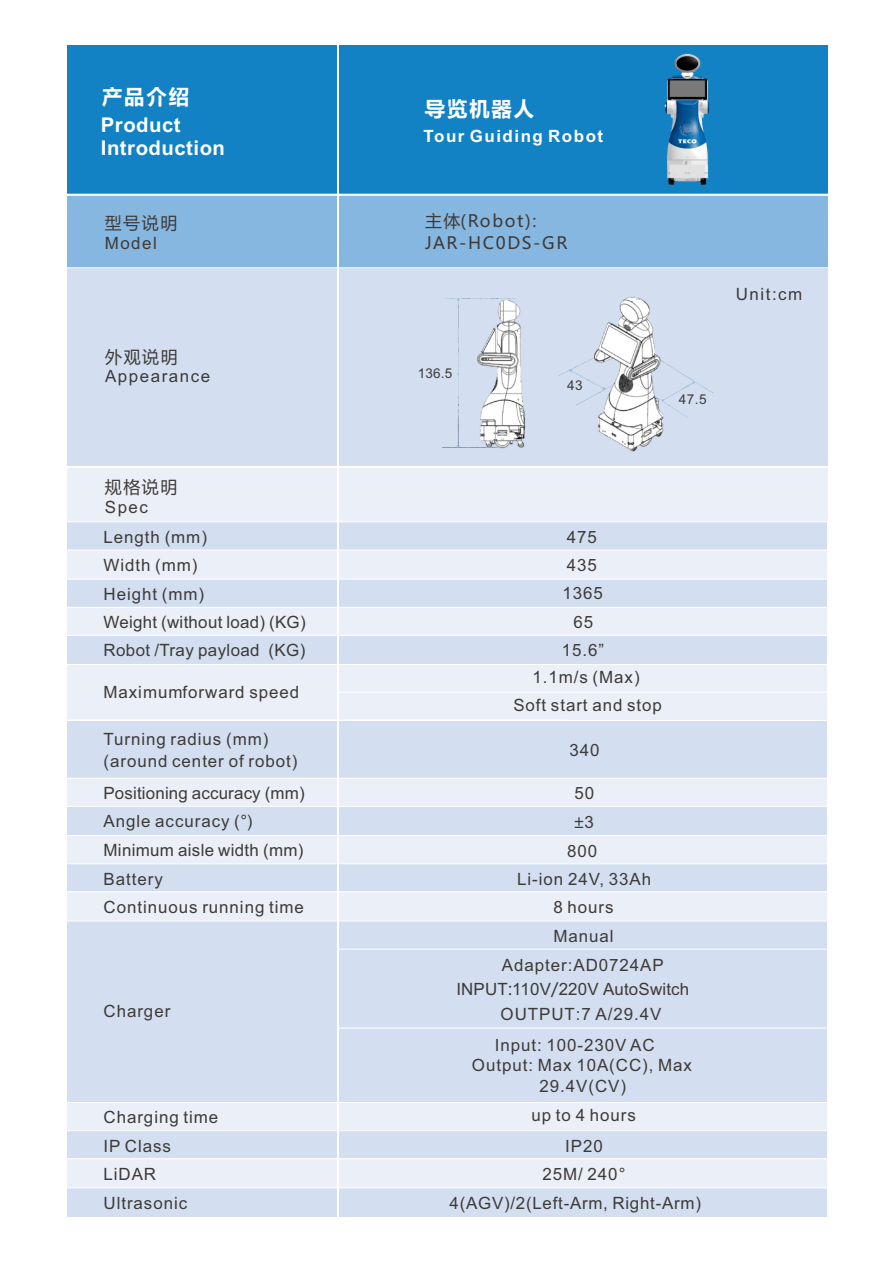
<style>
.page{position:relative;width:893px;height:1263px;background:#fff}
.page>*{position:absolute;margin:0;border:0;box-sizing:border-box;transform-origin:0 0}
.t1{font:700 20.25px/22.6px "Arial";letter-spacing:.025em;color:#fff}
.t2{font:700 20.25px "Microsoft Ya Hei";letter-spacing:.095em;color:#fff}
.t3{font:16.95px/28.2px "Arial";letter-spacing:.055em;color:#3e3a39;text-align:center}
.t4{font:16.95px/28.7px "Arial";letter-spacing:.01em;color:#3e3a39}
.t5{font:16.95px/28.3px "Arial";letter-spacing:.025em;color:#3e3a39}
.t6{font:16.95px/22.4px "Microsoft Ya Hei";letter-spacing:.095em;color:#3e3a39}
.t7{font:16.95px "Arial";letter-spacing:.02em;color:#3e3a39}
.t8{font:700 16.95px "Arial";letter-spacing:.09em;color:#fff}
.t9{font:16.95px "Arial";letter-spacing:.09em;color:#3e3a39}
.t10{font:13.5px "Arial";letter-spacing:.02em;color:#3e3a39}
.s1{font-family:"Arial"}
.s2{font-family:"Microsoft Ya Hei"}
</style>
<div class="page">
<div style="left:67px;top:268px;width:760px;height:198px;background:#d3dff0"></div>
<div style="left:67px;top:522px;width:270px;height:28px;background:#d3dff0"></div>
<div style="left:287px;top:522px;width:540px;height:28px;background:#d3dff0"></div>
<div style="left:67px;top:550px;width:270px;height:29px;background:#ebeff7"></div>
<div style="left:287px;top:550px;width:540px;height:29px;background:#ebeff7"></div>
<div style="left:67px;top:579px;width:270px;height:28px;background:#d3dff0"></div>
<div style="left:287px;top:579px;width:540px;height:28px;background:#d3dff0"></div>
<div style="left:67px;top:607px;width:272px;height:28px;background:#ebeff7"></div>
<div style="left:287px;top:607px;width:540px;height:28px;background:#ebeff7"></div>
<div style="left:67px;top:635px;width:270px;height:30px;background:#d3dff0"></div>
<div style="left:287px;top:635px;width:540px;height:30px;background:#d3dff0"></div>
<div style="left:67px;top:665px;width:270px;height:55px;background:#ebeff7"></div>
<div style="left:287px;top:665px;width:540px;height:55px;background:#ebeff7"></div>
<div style="left:67px;top:721px;width:270px;height:57px;background:#d3dff0"></div>
<div style="left:287px;top:721px;width:540px;height:57px;background:#d3dff0"></div>
<div style="left:67px;top:778px;width:270px;height:28px;background:#ebeff7"></div>
<div style="left:287px;top:778px;width:540px;height:28px;background:#ebeff7"></div>
<div style="left:67px;top:806px;width:270px;height:29px;background:#d3dff0"></div>
<div style="left:287px;top:806px;width:540px;height:29px;background:#d3dff0"></div>
<div style="left:67px;top:835px;width:270px;height:29px;background:#ebeff7"></div>
<div style="left:287px;top:835px;width:540px;height:29px;background:#ebeff7"></div>
<div style="left:67px;top:864px;width:270px;height:28px;background:#d3dff0"></div>
<div style="left:287px;top:864px;width:540px;height:28px;background:#d3dff0"></div>
<div style="left:67px;top:892px;width:270px;height:29px;background:#ebeff7"></div>
<div style="left:287px;top:892px;width:540px;height:29px;background:#ebeff7"></div>
<div style="left:67px;top:921px;width:270px;height:181px;background:#d3dff0"></div>
<div style="left:287px;top:921px;width:540px;height:28px;background:#d3dff0"></div>
<div style="left:287px;top:949px;width:540px;height:153px;background:#d3dff0"></div>
<div style="left:67px;top:1102px;width:270px;height:29px;background:#ebeff7"></div>
<div style="left:287px;top:1102px;width:540px;height:29px;background:#ebeff7"></div>
<div style="left:67px;top:1131px;width:270px;height:28px;background:#d3dff0"></div>
<div style="left:287px;top:1131px;width:540px;height:28px;background:#d3dff0"></div>
<div style="left:67px;top:1159px;width:270px;height:29px;background:#ebeff7"></div>
<div style="left:287px;top:1159px;width:540px;height:29px;background:#ebeff7"></div>
<div style="left:67px;top:1188px;width:270px;height:28px;background:#d3dff0"></div>
<div style="left:287px;top:1188px;width:540px;height:28px;background:#d3dff0"></div>
<div style="left:67px;top:195px;width:760px;height:73px;background:#86b7e0"></div>
<div style="left:67px;top:45px;width:760px;height:150px;background:#1282c5"></div>
<div style="left:67px;top:468px;width:760px;height:54px;background:#ebeff7"></div>
<hr style="left:337px;top:949px;width:490px;height:1px;background:#fff">
<hr style="left:337px;top:45px;width:2px;height:1184px;background:#fff">
<hr style="left:67px;top:521px;width:760px;height:1px;background:#fff">
<hr style="left:55px;top:267px;width:791px;height:1px;background:#fff">
<hr style="left:55px;top:194px;width:791px;height:2px;background:#fff">
<hr style="left:337px;top:692px;width:509px;height:1px;background:#fff">
<hr style="left:55px;top:1102px;width:791px;height:1px;background:#fff">
<hr style="left:55px;top:1130px;width:791px;height:1px;background:#fff">
<hr style="left:55px;top:1158px;width:791px;height:1px;background:#fff">
<hr style="left:55px;top:1187px;width:791px;height:1px;background:#fff">
<hr style="left:67px;top:550px;width:760px;height:1px;background:#fff">
<hr style="left:55px;top:579px;width:772px;height:1px;background:#fff">
<hr style="left:55px;top:607px;width:772px;height:1px;background:#fff">
<hr style="left:55px;top:635px;width:772px;height:1px;background:#fff">
<hr style="left:55px;top:664px;width:772px;height:1px;background:#fff">
<hr style="left:55px;top:778px;width:772px;height:1px;background:#fff">
<hr style="left:55px;top:806px;width:772px;height:1px;background:#fff">
<hr style="left:55px;top:835px;width:772px;height:1px;background:#fff">
<hr style="left:55px;top:863px;width:772px;height:1px;background:#fff">
<hr style="left:55px;top:891px;width:772px;height:1px;background:#fff">
<hr style="left:55px;top:920px;width:772px;height:1px;background:#fff">
<hr style="left:339px;top:1028px;width:491px;height:1px;background:#fff">
<img style="left:559px;top:296px;width:154px;height:156px">
<img style="left:442px;top:298px;width:84px;height:151px">
<div style="left:414px;top:354px;width:30px;height:7px;background:#d3dff0"></div>
<div style="left:556px;top:377px;width:9px;height:7px;background:#d3dff0"></div>
<div style="left:679px;top:392px;width:9px;height:7px;background:#d3dff0"></div>
<img style="left:664px;top:53px;width:46px;height:132px">
<p class="t2" style="left:102px;top:87px;width:89px">产品介绍</p>
<p class="t1" style="left:101px;top:115px;width:126px">Product<br>Introduction</p>
<p class="t6" style="left:105px;top:213px;width:74px">型号说明</p>
<p class="t3" style="left:105px;top:231px;width:54px">Model</p>
<p class="t6" style="left:105px;top:347px;width:74px">外观说明</p>
<p class="t9" style="left:105px;top:370px;width:106px">Appearance</p>
<p class="t6" style="left:105px;top:477px;width:74px">规格说明</p>
<p class="t3" style="left:105px;top:495px;width:45px">Spec</p>
<p class="t5" style="left:104px;top:524px;width:204px">Length (mm)<br>Width (mm)<br>Height (mm)<br>Weight (without load) (KG)<br>Robot /Tray payload (KG)</p>
<p class="t3" style="left:104px;top:679px;width:197px">Maximum forward speed</p>
<p class="t3" style="left:104px;top:730px;width:195px;line-height:21.8px;text-align:left">Turning radius (mm) (around center of robot)</p>
<p class="t4" style="left:104px;top:780px;width:203px">Positioning accuracy (mm)<br>Angle accuracy (°)</p>
<p class="t7" style="left:104px;top:843px;width:201px">Minimum aisle width (mm)</p>
<p class="t3" style="left:104px;top:866px;width:202px;text-align:left">Battery<br>Continuous running time</p>
<p class="t3" style="left:104px;top:998px;width:68px">Charger</p>
<p class="t3" style="left:104px;top:1105px;width:116px;text-align:left">Charging time<br>IP Class<br>LiDAR<br>Ultrasonic</p>
<p class="t2" style="left:425px;top:99px;width:111px">导览机器人</p>
<p class="t8" style="left:424px;top:129px;width:181px">Tour Guiding Robot</p>
<p class="t6" style="left:425px;top:211px;width:144px">主体(Robot):<br>JAR-HC0DS-GR</p>
<p class="t10" style="left:418px;top:369px;width:36px">136.5</p>
<p class="t10" style="left:567px;top:380px;width:17px">43</p>
<p class="t3" style="left:736px;top:281px;width:68px">Unit:cm</p>
<p class="t10" style="left:679px;top:394px;width:29px">47.5</p>
<p class="t3" style="left:567px;top:524px;width:32px;text-align:left">475<br>435</p>
<p class="t3" style="left:563px;top:581px;width:42px">1365<br>65</p>
<p class="t3" style="left:562px;top:638px;width:44px">15.6”</p>
<p class="t3" style="left:513px;top:665px;width:150px">1.1m/s (Max)<br>Soft start and stop</p>
<p class="t3" style="left:570px;top:737px;width:32px">340</p>
<p class="t3" style="left:575px;top:780px;width:21px">50</p>
<p class="t6" style="left:573px;top:812px;width:22px">±<span class="s1">3</span></p>
<p class="t3" style="left:567px;top:839px;width:32px">800</p>
<p class="t3" style="left:517px;top:866px;width:135px">Li-ion 24V, 33Ah<br>8 hours</p>
<p class="t3" style="left:502px;top:923px;width:163px">Manual<br>Adapter:AD0724AP</p>
<p class="t4" style="left:501px;top:977px;width:190px;line-height:25.5px;text-indent:-44px">INPUT<span class="s2">:</span>110V<span class="s2">/</span>220V AutoSwitch<br>OUTPUT:7 A/29.4V</p>
<p class="t3" style="left:495px;top:1032px;width:161px">Input: 100-230V AC</p>
<p class="t3" style="left:472px;top:1053px;width:222px">Output: Max 10A(CC), Max</p>
<p class="t3" style="left:540px;top:1074px;width:88px">29.4V(CV)</p>
<p class="t3" style="left:531px;top:1103px;width:106px">up to 4 hours</p>
<p class="t3" style="left:542px;top:1133px;width:84px">IP20<br>25M/ 240°</p>
<p class="t3" style="left:450px;top:1190px;width:253px">4(AGV)/2(Left-Arm, Right-Arm)</p>
</div>
